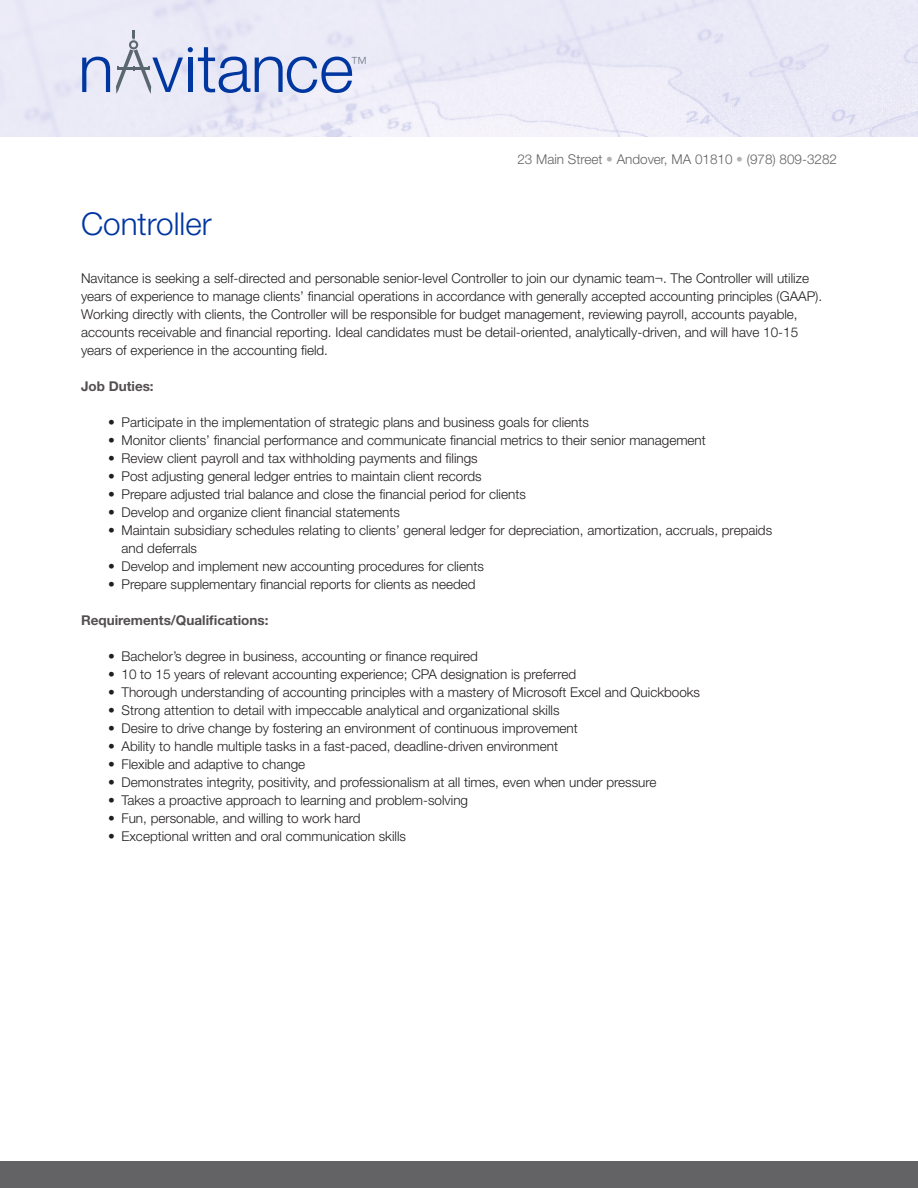
<style>
.page{position:relative;width:918px;height:1188px;background:#fff}
.page>*{position:absolute;margin:0;border:0;box-sizing:border-box;transform-origin:0 0}
.t1{font:300 31.5px "Helvetica Neue LT Std";color:#0036a0}
.t2{font:100 condensed 16.95px "Helvetica Neue LT Std";color:#5a6670}
.t3{font:300 13.5px/18px "Helvetica Neue LT Std";color:#221e1f}
.t4{font:300 13.5px "Helvetica Neue LT Std";color:#636366}
.t5{font:700 13.5px "Helvetica Neue LT Std";color:#534f50}
.s1{color:#b2b3b7}
</style>
<div class="page">
<img style="left:0;top:0;width:918px;height:136px">
<div style="left:0;top:1161px;width:918px;height:27px;background:#636366"></div>
<svg style="left:82px;top:57px;width:28px;height:35px"></svg>
<svg style="left:116px;top:30px;width:236px;height:64px;background:#c1c9e4"></svg>
<p class="t2" style="left:351px;top:53px;width:18px">™</p>
<p class="t4" style="left:517px;top:151px;width:321px">23 Main Street <span class="s1">•</span> Andover, MA 01810 <span class="s1">•</span> (978) 809-3282</p>
<p class="t1" style="left:81px;top:205px;width:132px">Controller</p>
<p class="t3" style="left:81px;top:269px;width:743px">Navitance is seeking a self-directed and personable senior-level Controller to join our dynamic team¬. The Controller will utilize years of experience to manage clients’ financial operations in accordance with generally accepted accounting principles (GAAP).<br>Working directly with clients, the Controller will be responsible for budget management, reviewing payroll, accounts payable, accounts receivable and financial reporting. Ideal candidates must be detail-oriented, analytically-driven, and will have 10-15 years of experience in the accounting field.</p>
<p class="t5" style="left:81px;top:378px;width:74px">Job Duties:</p>
<p class="t3" style="left:108px;top:413px;width:483px">• Participate in the implementation of strategic plans and business goals for clients</p>
<p class="t3" style="left:108px;top:431px;width:599px">• Monitor clients’ financial performance and communicate financial metrics to their senior management</p>
<p class="t3" style="left:108px;top:449px;width:371px">• Review client payroll and tax withholding payments and filings</p>
<p class="t3" style="left:108px;top:467px;width:375px">• Post adjusting general ledger entries to maintain client records</p>
<p class="t3" style="left:108px;top:485px;width:419px">• Prepare adjusted trial balance and close the financial period for clients</p>
<p class="t3" style="left:108px;top:503px;width:294px">• Develop and organize client financial statements</p>
<p class="t3" style="left:122px;top:521px;width:652px;text-indent:-14px">• Maintain subsidiary schedules relating to clients’ general ledger for depreciation, amortization, accruals, prepaids and deferrals</p>
<p class="t3" style="left:108px;top:557px;width:377px">• Develop and implement new accounting procedures for clients</p>
<p class="t3" style="left:108px;top:575px;width:369px">• Prepare supplementary financial reports for clients as needed</p>
<p class="t5" style="left:81px;top:612px;width:189px">Requirements/Qualifications:</p>
<p class="t3" style="left:108px;top:647px;width:371px">• Bachelor’s degree in business, accounting or finance required</p>
<p class="t3" style="left:108px;top:665px;width:470px">• 10 to 15 years of relevant accounting experience; CPA designation is preferred</p>
<p class="t3" style="left:108px;top:683px;width:594px">• Thorough understanding of accounting principles with a mastery of Microsoft Excel and Quickbooks</p>
<p class="t3" style="left:108px;top:701px;width:453px">• Strong attention to detail with impeccable analytical and organizational skills</p>
<p class="t3" style="left:108px;top:719px;width:471px">• Desire to drive change by fostering an environment of continuous improvement</p>
<p class="t3" style="left:108px;top:737px;width:452px">• Ability to handle multiple tasks in a fast-paced, deadline-driven environment</p>
<p class="t3" style="left:108px;top:755px;width:199px">• Flexible and adaptive to change</p>
<p class="t3" style="left:108px;top:773px;width:550px">• Demonstrates integrity, positivity, and professionalism at all times, even when under pressure</p>
<p class="t3" style="left:108px;top:791px;width:362px">• Takes a proactive approach to learning and problem-solving</p>
<p class="t3" style="left:108px;top:809px;width:254px">• Fun, personable, and willing to work hard</p>
<p class="t3" style="left:108px;top:827px;width:300px">• Exceptional written and oral communication skills</p>
</div>
